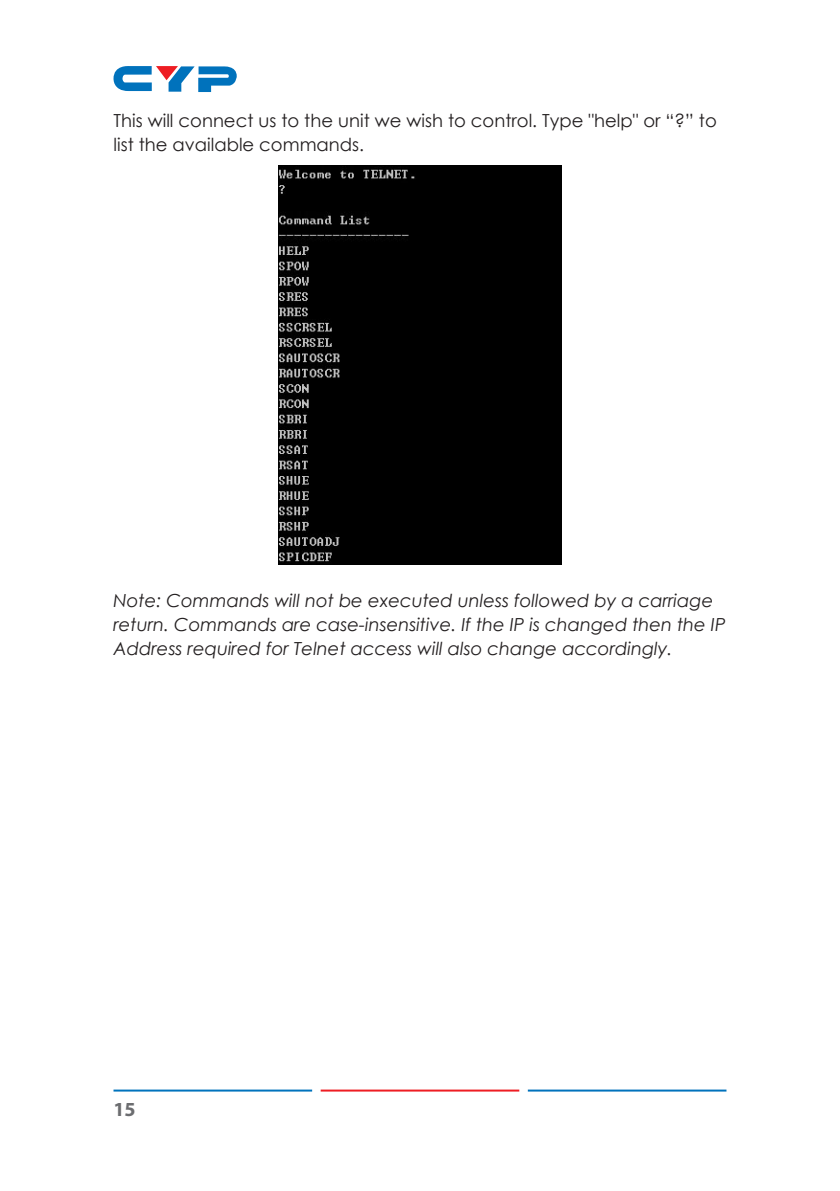
<style>
.page{position:relative;width:840px;height:1191px;background:#fff}
.page>*{position:absolute;margin:0;border:0;box-sizing:border-box;transform-origin:0 0}
.t1{font:700 20px "Myriad Pro";color:#6c6d70}
.Paragraph_-_Note_Ita{font:italic 18px/24px "Century Gothic";color:#231f20}
.Paragraph{font:18px/24px "Century Gothic";color:#231f20}
</style>
<div class="page">
<svg style="left:113px;top:66px;width:123px;height:26px"></svg>
<hr style="left:113px;top:1089px;width:199px;height:2px;background:#0073bd">
<hr style="left:527px;top:1089px;width:199px;height:2px;background:#0072bc">
<hr style="left:320px;top:1089px;width:199px;height:2px;background:#ee1d23">
<div style="left:278px;top:165px;width:283px;height:400px;background:#000"></div>
<p class="Paragraph" style="left:113px;top:108px;width:604px">This will connect us to the unit we wish to control. Type "help" or “?” to list the available commands.</p>
<p class="Paragraph_-_Note_Ita" style="left:113px;top:588px;width:613px">Note: Commands will not be executed unless followed by a carriage return. Commands are case-insensitive. If the IP is changed then the IP<br>Address required for Telnet access will also change accordingly.</p>
<p class="t1" style="left:113px;top:1096px;width:24px">15</p>
</div>
